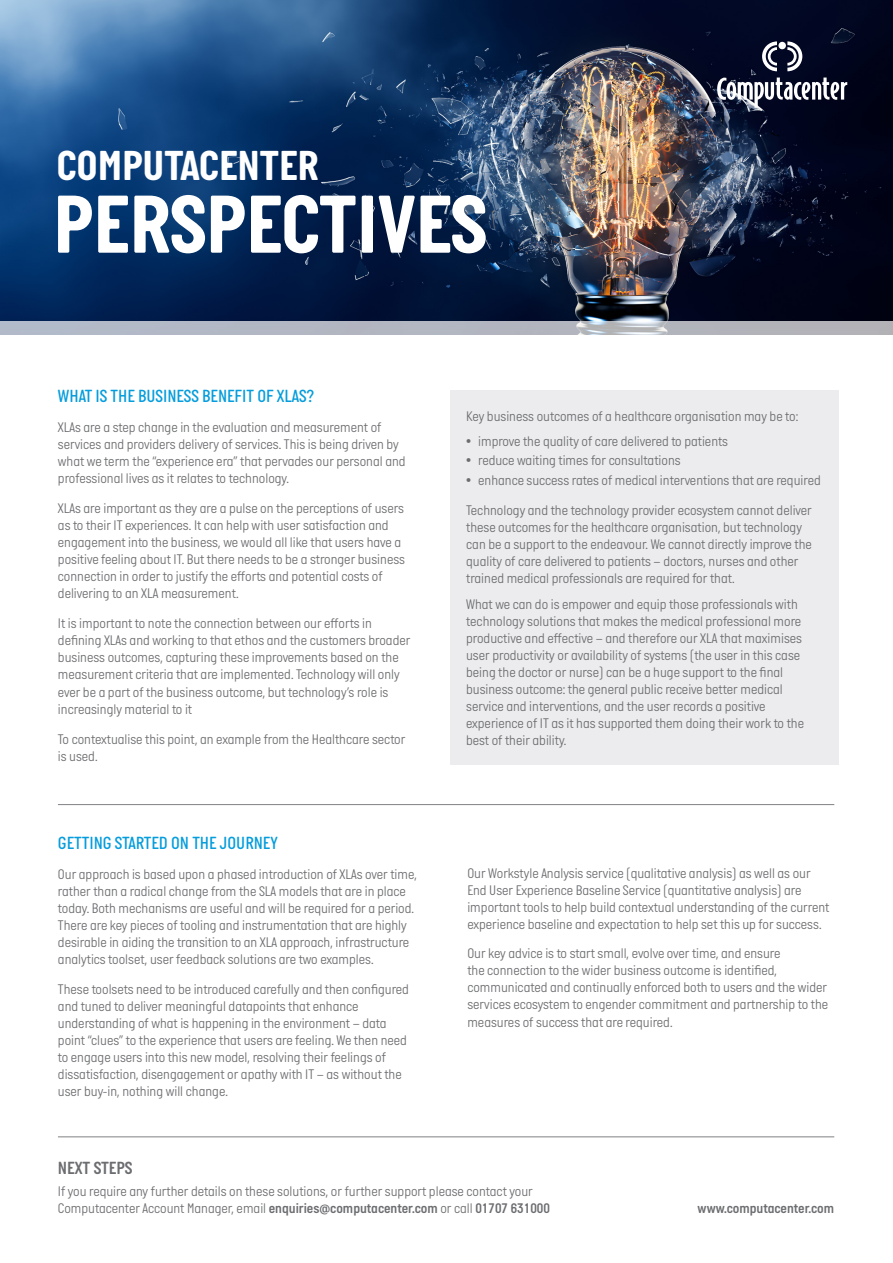
<style>
.page{position:relative;width:893px;height:1263px;background:#fff}
.page>*{position:absolute;margin:0;border:0;box-sizing:border-box;transform-origin:0 0}
.t1{font:700 84px "Italian Plate No One";color:#fff}
.t2{font:700 42.9px "Italian Plate No One";color:#fff}
.t3{font:500 18px "Italian Plate No One";color:#069ddc}
.t4{font:18px "Italian Plate No One D Bd";color:#6c6d70}
.t5{font:300 14.25px/17.1px "Italian Plate No One";color:#6c6d70}
.t6{font:14.25px "Italian Plate No One D Bd";color:#6c6d70}
.s1{font-family:"Italian Plate No One D Bd";font-weight:400}
</style>
<div class="page">
<div style="left:451px;top:390px;width:388px;height:375px;background:#ececee"></div>
<img style="left:0;top:0;width:893px;height:321px">
<svg style="left:717px;top:78px;width:130px;height:30px"></svg>
<svg style="left:762px;top:41px;width:15px;height:30px"></svg>
<svg style="left:787px;top:41px;width:15px;height:30px"></svg>
<div style="left:778px;top:42px;width:8px;height:7px;background:#fff;border-radius:50%"></div>
<svg style="left:0;top:321px;width:893px;height:14px;fill:#b2b6c1"></svg>
<hr style="left:58px;top:804px;width:776px;height:1px;background:#808285">
<hr style="left:58px;top:1136px;width:776px;height:1px;background:#808285">
<p class="t2" style="left:56px;top:143px;width:264px">COMPUTACENTER</p>
<p class="t1" style="left:53px;top:179px;width:436px">PERSPECTIVES</p>
<p class="t3" style="left:58px;top:386px;width:258px">WHAT IS THE BUSINESS BENEFIT OF XLAS?</p>
<p class="t5" style="left:58px;top:419px;width:349px">XLAs are a step change in the evaluation and measurement of services and providers delivery of services. This is being driven by what we term the “experience era” that pervades our personal and professional lives as it relates to technology.</p>
<p class="t5" style="left:58px;top:500px;width:349px">XLAs are important as they are a pulse on the perceptions of users as to their IT experiences. It can help with user satisfaction and engagement into the business, we would all like that users have a positive feeling about IT. But there needs to be a stronger business connection in order to justify the efforts and potential costs of delivering to an XLA measurement.</p>
<p class="t5" style="left:58px;top:615px;width:354px">It is important to note the connection between our efforts in defining XLAs and working to that ethos and the customers broader business outcomes, capturing these improvements based on the measurement criteria that are implemented. Technology will only ever be a part of the business outcome, but technology’s role is increasingly material to it</p>
<p class="t5" style="left:58px;top:731px;width:349px">To contextualise this point, an example from the Healthcare sector is used.</p>
<p class="t3" style="left:58px;top:833px;width:221px">GETTING STARTED ON THE JOURNEY</p>
<p class="t5" style="left:58px;top:866px;width:361px">Our approach is based upon a phased introduction of XLAs over time, rather than a radical change from the SLA models that are in place today. Both mechanisms are useful and will be required for a period.<br>There are key pieces of tooling and instrumentation that are highly desirable in aiding the transition to an XLA approach, infrastructure analytics toolset, user feedback solutions are two examples.</p>
<p class="t5" style="left:58px;top:981px;width:353px">These toolsets need to be introduced carefully and then configured and tuned to deliver meaningful datapoints that enhance understanding of what is happening in the environment – data point “clues” to the experience that users are feeling. We then need to engage users into this new model, resolving their feelings of dissatisfaction, disengagement or apathy with IT – as without the user buy-in, nothing will change.</p>
<p class="t5" style="left:466px;top:408px;width:334px">Key business outcomes of a healthcare organisation may be to:</p>
<p class="t5" style="left:466px;top:433px;width:263px">• improve the quality of care delivered to patients</p>
<p class="t5" style="left:466px;top:453px;width:216px">• reduce waiting times for consultations</p>
<p class="t5" style="left:466px;top:472px;width:356px">• enhance success rates of medical interventions that are required</p>
<p class="t5" style="left:466px;top:502px;width:347px">Technology and the technology provider ecosystem cannot deliver these outcomes for the healthcare organisation, but technology can be a support to the endeavour. We cannot directly improve the quality of care delivered to patients – doctors, nurses and other trained medical professionals are required for that.</p>
<p class="t5" style="left:466px;top:596px;width:339px">What we can do is empower and equip those professionals with technology solutions that makes the medical professional more productive and effective – and therefore our XLA that maximises user productivity or availability of systems (the user in this case being the doctor or nurse) can be a huge support to the final business outcome: the general public receive better medical service and interventions, and the user records a positive experience of IT as it has supported them doing their work to the best of their ability.</p>
<p class="t5" style="left:467px;top:865px;width:364px">Our Workstyle Analysis service (qualitative analysis) as well as our End User Experience Baseline Service (quantitative analysis) are important tools to help build contextual understanding of the current experience baseline and expectation to help set this up for success.</p>
<p class="t5" style="left:467px;top:945px;width:362px">Our key advice is to start small, evolve over time, and ensure<br>the connection to the wider business outcome is identified, communicated and continually enforced both to users and the wider services ecosystem to engender commitment and partnership to the measures of success that are required.</p>
<p class="t4" style="left:58px;top:1158px;width:76px">NEXT STEPS</p>
<p class="t5" style="left:58px;top:1183px;width:494px">If you require any further details on these solutions, or further support please contact your<br>Computacenter Account Manager, email <span class="s1">enquiries@computacenter.com</span> or call <span class="s1">01707 631000</span></p>
<p class="t6" style="left:698px;top:1201px;width:138px">www.computacenter.com</p>
</div>
